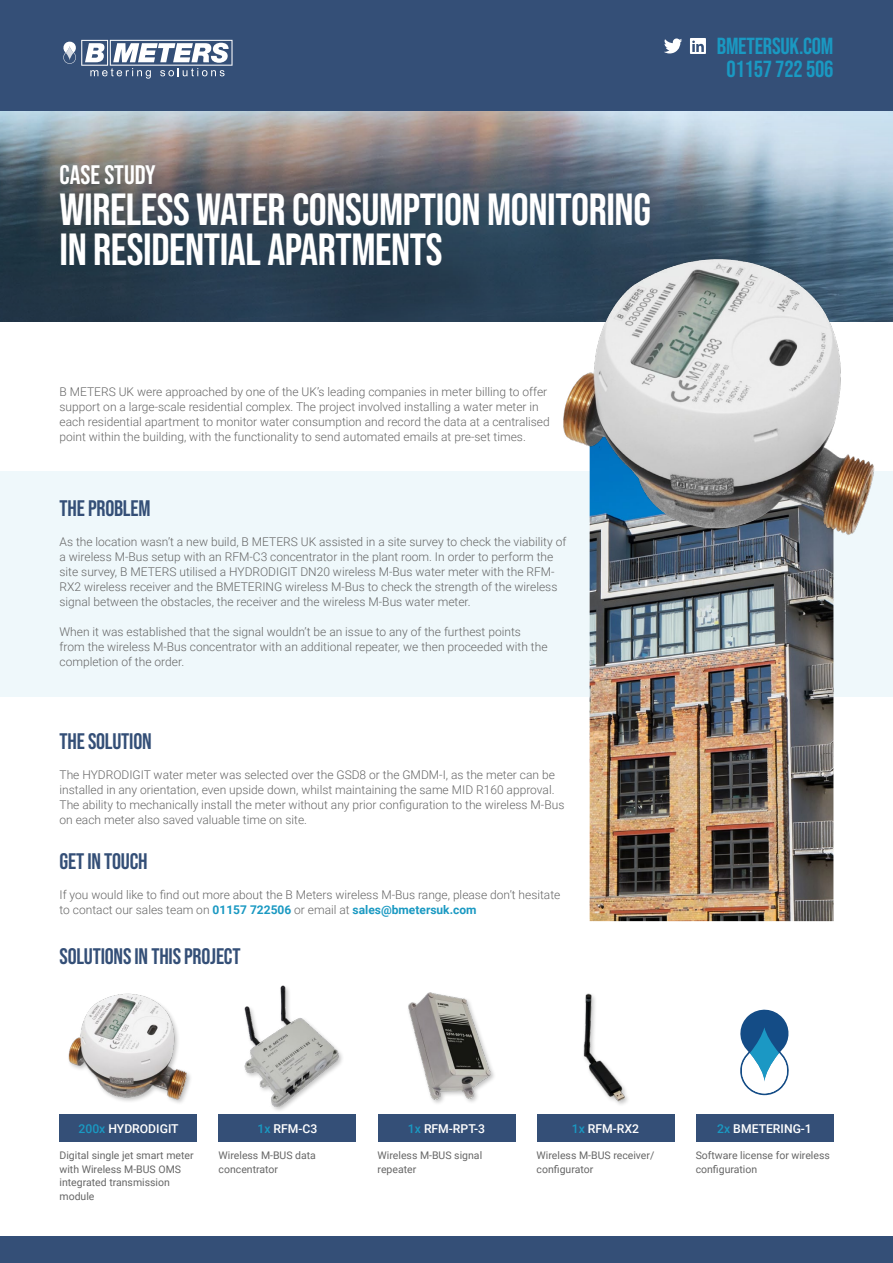
<style>
.page{position:relative;width:893px;height:1263px;background:#fff}
.page>*{position:absolute;margin:0;border:0;box-sizing:border-box;transform-origin:0 0}
.t1{font:45px/40.5px "Bebas Neue";letter-spacing:-.01em;color:#fff}
.t2{font:26.7px "Bebas Neue";color:#fff}
.t3{font:23.25px/23.2px "Bebas Neue";letter-spacing:-.01em;color:#1a99c2;text-align:center}
.t4{font:22.5px "Bebas Neue";letter-spacing:-.01em;color:#344f77}
.t5{font:500 12.15px "Roboto";color:#fff}
.t6{font:300 12px/15px "Roboto";color:#666}
.t7{font:10.5px/13.5px "Roboto";color:#666}
.s1{font-weight:700;color:#1a99c2}
.s2{color:#1a99c2}
</style>
<div class="page">
<div style="left:0;top:1236px;width:893px;height:27px;background:#344f77"></div>
<div style="left:0;top:471px;width:893px;height:225px;background:#eff8fb"></div>
<div style="left:0;top:0;width:893px;height:111px;background:#344f77"></div>
<img style="left:590px;top:562px;width:243px;height:359px">
<svg style="left:0;top:111px;width:893px;height:210px;background:#606e7b"></svg>
<div style="left:696px;top:1114px;width:137px;height:28px;background:#344f77"></div>
<img style="left:68px;top:993px;width:123px;height:110px">
<div style="left:60px;top:1114px;width:137px;height:28px;background:#344f77"></div>
<img style="left:244px;top:985px;width:98px;height:124px">
<div style="left:219px;top:1114px;width:137px;height:28px;background:#344f77"></div>
<img style="left:408px;top:992px;width:86px;height:111px">
<div style="left:378px;top:1114px;width:137px;height:28px;background:#344f77"></div>
<img style="left:583px;top:993px;width:45px;height:112px">
<div style="left:537px;top:1114px;width:137px;height:28px;background:#344f77"></div>
<svg style="left:740px;top:1009px;width:49px;height:86px"></svg>
<svg style="left:664px;top:38px;width:18px;height:15px"></svg>
<svg style="left:690px;top:38px;width:16px;height:16px"></svg>
<svg style="left:63px;top:40px;width:170px;height:39px"></svg>
<img style="left:554px;top:228px;width:333px;height:334px">
<h2 class="t2" style="left:60px;top:160px;width:98px">CASE STUDY</h2>
<h1 class="t1" style="left:60px;top:188px;width:593px">WIRELESS WATER CONSUMPTION MONITORING<br>IN RESIDENTIAL APARTMENTS</h1>
<p class="t6" style="left:60px;top:384px;width:492px">B METERS UK were approached by one of the UK’s leading companies in meter billing to offer support on a large-scale residential complex. The project involved installing a water meter in each residential apartment to monitor water consumption and record the data at a centralised point within the building, with the functionality to send automated emails at pre-set times.</p>
<h3 class="t4" style="left:60px;top:495px;width:93px">THE PROBLEM</h3>
<p class="t6" style="left:60px;top:534px;width:508px">As the location wasn’t a new build, B METERS UK assisted in a site survey to check the viability of a wireless M-Bus setup with an RFM-C3 concentrator in the plant room. In order to perform the site survey, B METERS utilised a HYDRODIGIT DN20 wireless M-Bus water meter with the RFM-RX2 wireless receiver and the BMETERING wireless M-Bus to check the strength of the wireless signal between the obstacles, the receiver and the wireless M-Bus water meter.</p>
<p class="t6" style="left:60px;top:624px;width:490px">When it was established that the signal wouldn’t be an issue to any of the furthest points from the wireless M-Bus concentrator with an additional repeater, we then proceeded with the completion of the order.</p>
<h3 class="t4" style="left:60px;top:728px;width:94px">THE SOLUTION</h3>
<p class="t6" style="left:60px;top:766px;width:506px">The HYDRODIGIT water meter was selected over the GSD8 or the GMDM-I, as the meter can be installed in any orientation, even upside down, whilst maintaining the same MID R160 approval.<br>The ability to mechanically install the meter without any prior configuration to the wireless M-Bus on each meter also saved valuable time on site.</p>
<h3 class="t4" style="left:60px;top:848px;width:90px">GET IN TOUCH</h3>
<p class="t6" style="left:60px;top:886px;width:502px">If you would like to find out more about the B Meters wireless M-Bus range, please don’t hesitate to contact our sales team on <span class="s1">01157 722506</span> or email at <span class="s1">sales@bmetersuk.com</span></p>
<h3 class="t4" style="left:60px;top:944px;width:182px">SOLUTIONS IN THIS PROJECT</h3>
<h3 class="t3" style="left:717px;top:34px;width:118px">BMETERSUK.COM<br>01157 722 506</h3>
<p class="t5" style="left:78px;top:1120px;width:102px"><span class="s2">200x</span> HYDRODIGIT</p>
<p class="t5" style="left:717px;top:1120px;width:96px"><span class="s2">2x</span> BMETERING-1</p>
<p class="t7" style="left:60px;top:1148px;width:136px">Digital single jet smart meter with Wireless M-BUS OMS integrated transmission module</p>
<p class="t5" style="left:257px;top:1120px;width:61px"><span class="s2">1x</span> RFM-C3</p>
<p class="t7" style="left:219px;top:1148px;width:99px">Wireless M-BUS data concentrator</p>
<p class="t5" style="left:408px;top:1120px;width:79px"><span class="s2">1x</span> RFM-RPT-3</p>
<p class="t7" style="left:378px;top:1148px;width:106px">Wireless M-BUS signal repeater</p>
<p class="t5" style="left:572px;top:1120px;width:69px"><span class="s2">1x</span> RFM-RX2</p>
<p class="t7" style="left:537px;top:1148px;width:119px">Wireless M-BUS receiver/ configurator</p>
<p class="t7" style="left:696px;top:1148px;width:136px">Software license for wireless configuration</p>
</div>
